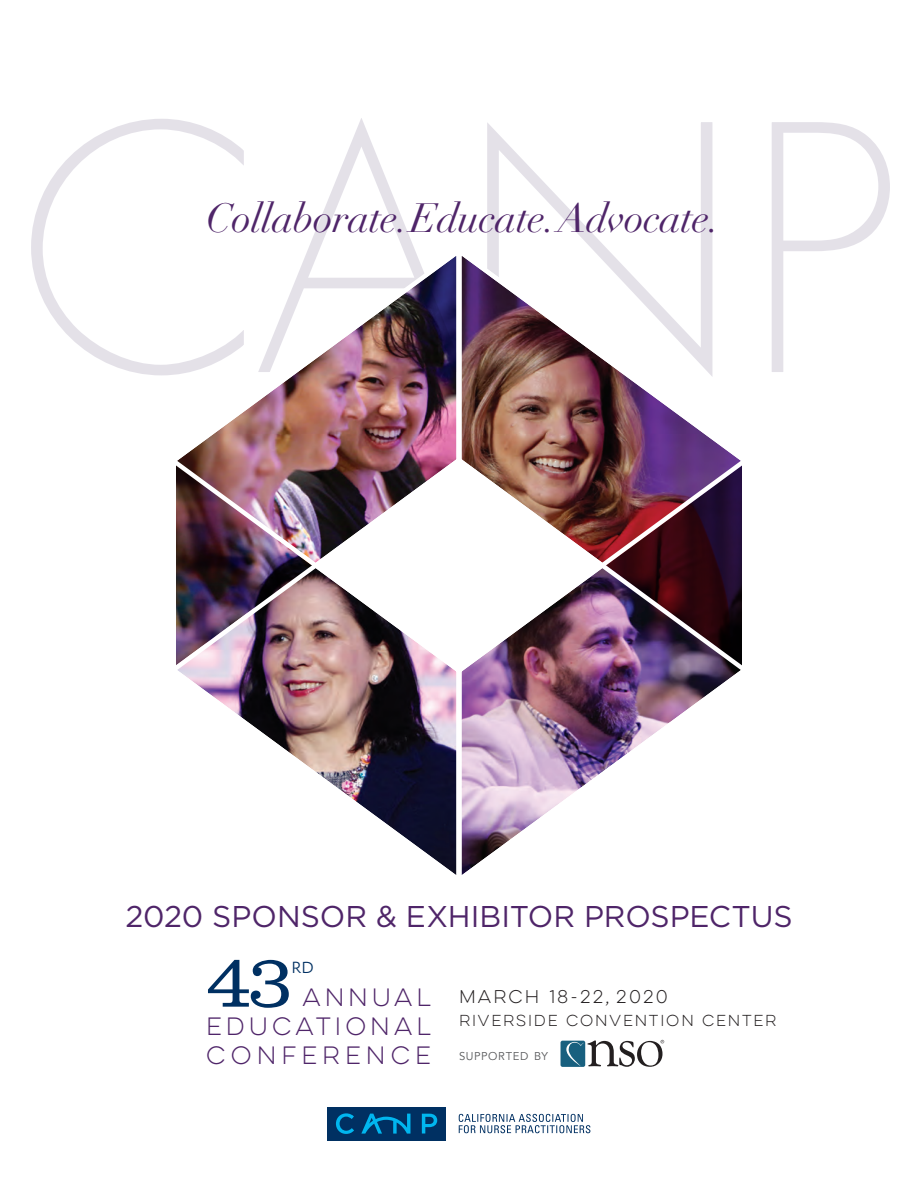
<style>
.page{position:relative;width:918px;height:1188px;background:#fff}
.page>*{position:absolute;margin:0;border:0;box-sizing:border-box;transform-origin:0 0}
.t1{font:300 337.5px "Futura";color:#4c396b}
.t2{font:300 75.45px "Clarendon LT Std";color:#003062}
.t3{font:italic 40.35px "Didot LT Std";letter-spacing:-.015em;color:#4f2569}
.Body_Copy{font:30px "Gotham";letter-spacing:-.005em;color:#4f2569}
.t4{font:22.5px "Lulo Clean One";letter-spacing:-.015em;color:#4f2569}
.t5{font:22.5px "Lulo Clean One";letter-spacing:.025em;color:#4f2569}
.t6{font:16.8px "Assemblage";color:#003062}
.t7{font:16.5px "Lulo Clean One";letter-spacing:-.07em;color:#231f20}
.t8{font:14.25px "Lulo Clean One";letter-spacing:-.075em;color:#231f20}
.t9{font:11.25px "Avenir";letter-spacing:.055em;color:#57585a}
</style>
<div class="page">
<div style="left:328px;top:1107px;width:118px;height:34px;background:#003062"></div>
<svg style="left:336px;top:1113px;width:101px;height:21px"></svg>
<svg style="left:459px;top:1114px;width:131px;height:19px"></svg>
<div style="left:561px;top:1041px;width:24px;height:26px;background:#18607f;border-radius:2px"></div>
<svg style="left:566px;top:1040px;width:98px;height:27px"></svg>
<img style="left:189px;top:257px;width:266px;height:195px">
<img style="left:176px;top:452px;width:277px;height:421px">
<img style="left:453px;top:452px;width:277px;height:423px">
<img style="left:455px;top:256px;width:287px;height:422px">
<h1 class="t1" style="left:17px;top:35px;width:886px">CANP</h1>
<p class="t3" style="left:206px;top:194px;width:516px">Collaborate. Educate. Advocate.</p>
<p class="Body_Copy" style="left:125px;top:900px;width:669px">2020 SPONSOR &amp; EXHIBITOR PROSPECTUS</p>
<p class="t2" style="left:206px;top:938px;width:89px">43</p>
<p class="t6" style="left:292px;top:959px;width:24px">RD</p>
<p class="t4" style="left:302px;top:982px;width:135px">ANNUAL</p>
<p class="t4" style="left:206px;top:1011px;width:231px">EDUCATIONAL</p>
<p class="t5" style="left:206px;top:1039px;width:231px">CONFERENCE</p>
<p class="t7" style="left:459px;top:986px;width:214px">MARCH 18-22, 2020</p>
<p class="t8" style="left:459px;top:1010px;width:322px">RIVERSIDE CONVENTION CENTER</p>
<p class="t9" style="left:459px;top:1050px;width:91px">SUPPORTED BY</p>
</div>
